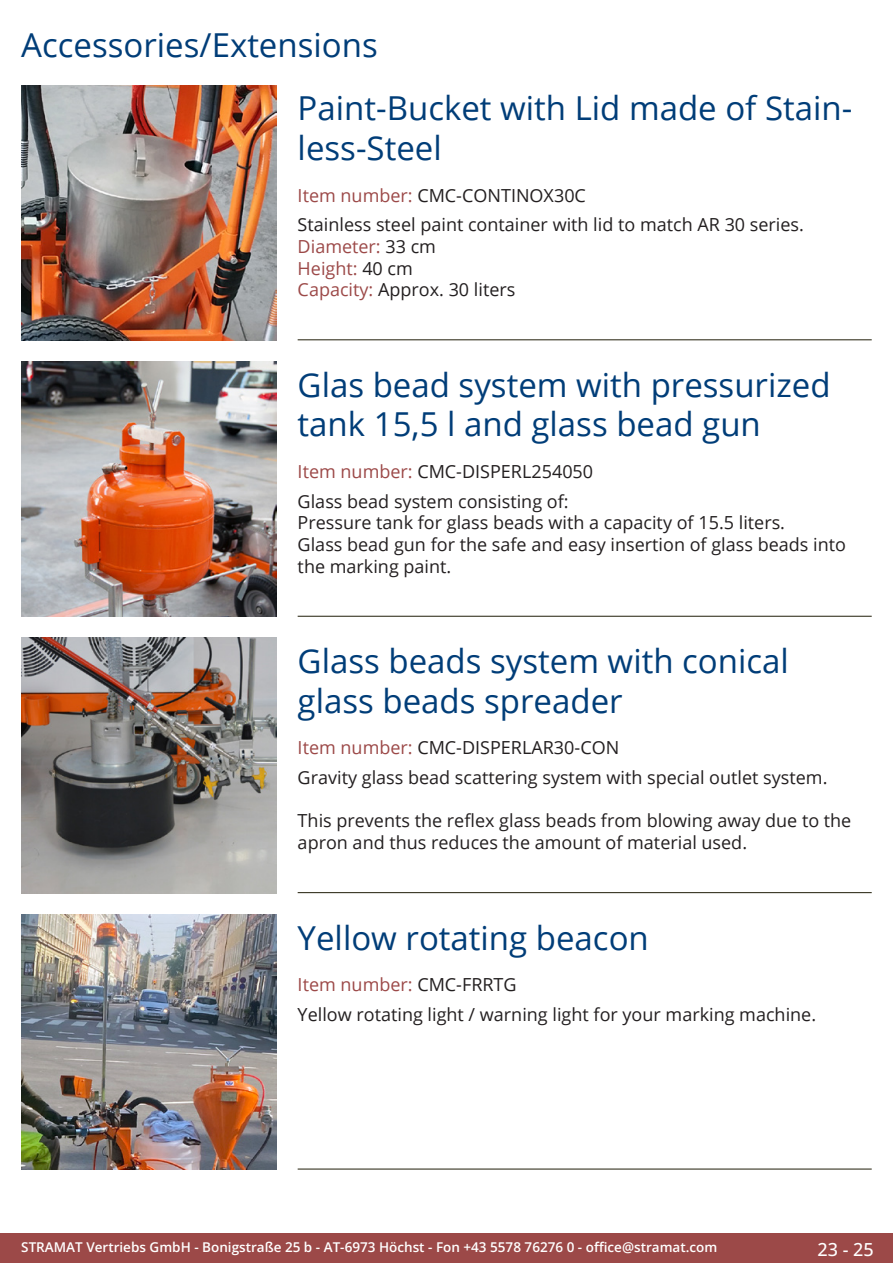
<style>
.page{position:relative;width:893px;height:1263px;background:#fff}
.page>*{position:absolute;margin:0;border:0;box-sizing:border-box;transform-origin:0 0}
.Produkttitel{font:33px/39.6px "Open Sans";color:#003d78}
.RastTitel{font:33px "Open Sans";color:#003d78}
.Beschreibung_Text{font:18px/21.6px "Open Sans";color:#231f20}
.TechDaten_Überschrif{font:18px "Open Sans";color:#231f20}
.TechDaten_Überschrif-2{font:18px "Open Sans";color:#9c4948}
.t1{font:500 18px "Open Sans";color:#fff}
.t2{font:600 13.5px "Open Sans";color:#fff}
.s1{color:#9c4948}
.s2{color:#231f20}
</style>
<div class="page">
<div style="left:0;top:1233px;width:893px;height:30px;background:#9c4948"></div>
<hr style="left:298px;top:340px;width:574px;height:1px;background:#201d08">
<hr style="left:298px;top:616px;width:574px;height:1px;background:#201d08">
<hr style="left:298px;top:892px;width:574px;height:1px;background:#201d08">
<hr style="left:298px;top:1169px;width:574px;height:1px;background:#201d08">
<img style="left:21px;top:85px;width:255px;height:255px">
<img style="left:21px;top:361px;width:255px;height:256px">
<img style="left:21px;top:638px;width:255px;height:255px">
<img style="left:21px;top:914px;width:255px;height:255px">
<p class="RastTitel" style="left:21px;top:22px;width:358px">Accessories/Extensions</p>
<p class="Produkttitel" style="left:298px;top:88px;width:554px">Paint-Bucket with Lid made of Stain&shy;less-Steel</p>
<p class="TechDaten_Überschrif" style="left:298px;top:183px;width:290px"><span class="s1">Item number:</span> CMC-CONTINOX30C</p>
<p class="Beschreibung_Text" style="left:298px;top:214px;width:508px">Stainless steel paint container with lid to match AR 30 series.<br><span class="s1">Diameter:</span> 33 cm<br><span class="s1">Height:</span> 40 cm<br><span class="s1">Capacity:</span> Approx. 30 liters</p>
<p class="Produkttitel" style="left:298px;top:364px;width:534px">Glas bead system with pressurized tank 15,5 l and glass bead gun</p>
<p class="TechDaten_Überschrif" style="left:298px;top:459px;width:297px"><span class="s1">Item number:</span> CMC-DISPERL254050</p>
<p class="Beschreibung_Text" style="left:298px;top:490px;width:550px">Glass bead system consisting of:<br>Pressure tank for glass beads with a capacity of 15.5 liters.<br>Glass bead gun for the safe and easy insertion of glass beads into the marking paint.</p>
<p class="Produkttitel" style="left:298px;top:640px;width:493px">Glass beads system with conical glass beads spreader</p>
<p class="TechDaten_Überschrif" style="left:298px;top:735px;width:323px"><span class="s1">Item number:</span> CMC-DISPERLAR30-CON</p>
<p class="Beschreibung_Text" style="left:298px;top:766px;width:531px">Gravity glass bead scattering system with special outlet system.</p>
<p class="Beschreibung_Text" style="left:298px;top:810px;width:555px">This prevents the reflex glass beads from blowing away due to the apron and thus reduces the amount of material used.</p>
<p class="Produkttitel" style="left:298px;top:917px;width:353px">Yellow rotating beacon</p>
<p class="TechDaten_Überschrif-2" style="left:298px;top:972px;width:221px">Item number: <span class="s2">CMC-FRRTG</span></p>
<p class="Beschreibung_Text" style="left:298px;top:1003px;width:520px">Yellow rotating light / warning light for your marking machine.</p>
<p class="t2" style="left:21px;top:1238px;width:698px">STRAMAT Vertriebs GmbH - Bonigstraße 25 b - AT-6973 Höchst - Fon +43 5578 76276 0 - office@stramat.com</p>
<p class="t1" style="left:817px;top:1237px;width:58px">23 - 25</p>
</div>
